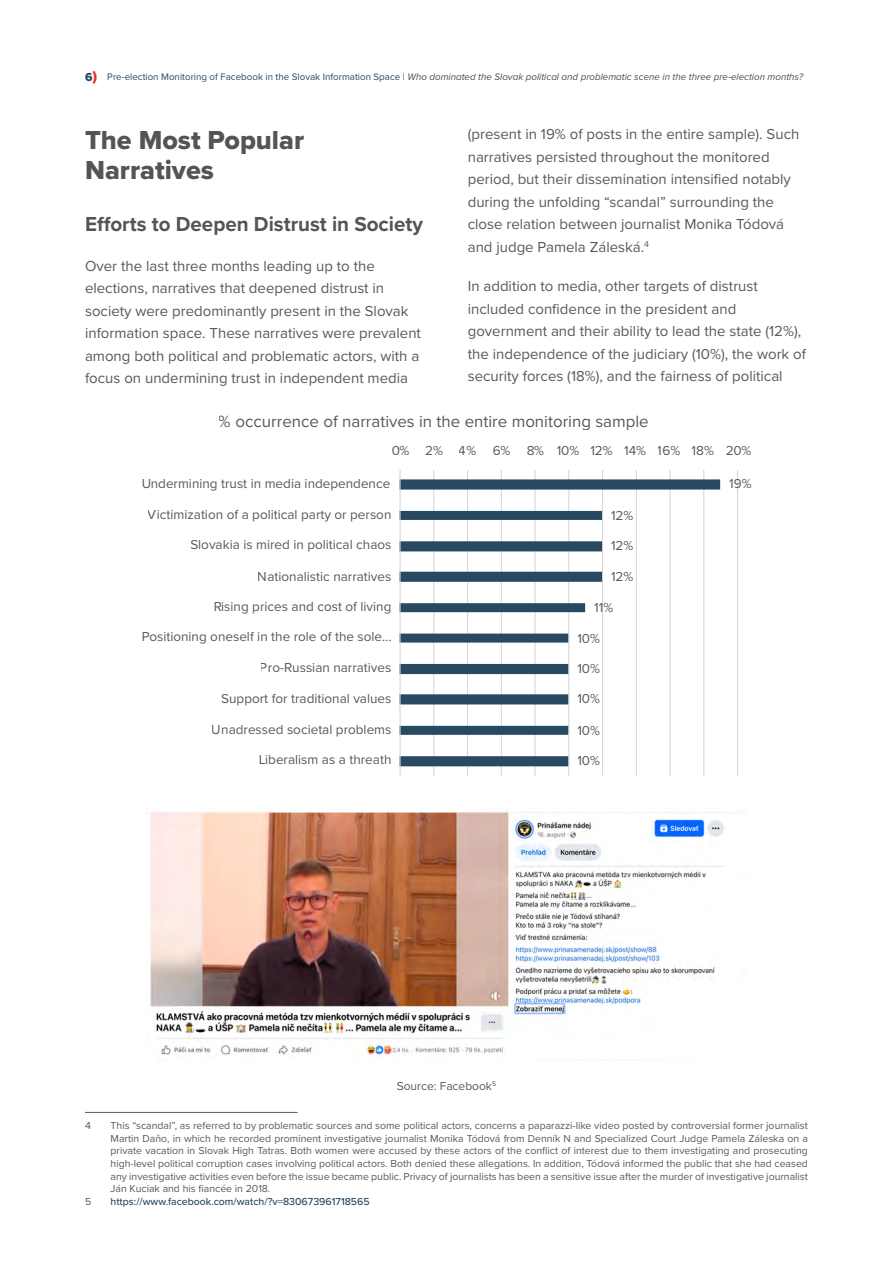
<style>
.page{position:relative;width:893px;height:1263px;background:#fff}
.page>*{position:absolute;margin:0;border:0;box-sizing:border-box;transform-origin:0 0}
.t1{font:27px/30px "Proxima Nova Extrabld";color:#545454}
.t2{font:700 21px "Proxima Nova";color:#545454}
.t3{font:16.95px "Proxima Nova";color:#58595b}
.t4{font:15px/22.5px "Proxima Nova";color:#58595b}
.t5{font:13.5px "Proxima Nova";color:#58595b}
.t6{font:12px "Proxima Nova";color:#58595b}
.t7{font:10.5px/12.6px "Proxima Nova";color:#58595b;text-align:justify}
.t8{font:500 10.5px "Proxima Nova";color:#284962}
.t9{font:italic 9.75px "Proxima Nova";color:#4d4d4f}
.s1{font-family:"Proxima Nova Extrabld";font-style:normal;font-size:12px;color:#284962}
.s2{font-family:"Proxima Nova Extrabld";font-style:normal;font-size:15px;color:#ee3124}
.s3{font-style:normal;color:#284962}
</style>
<div class="page">
<hr style="left:85px;top:1112px;width:213px;height:1px;background:#58595b">
<hr style="left:737px;top:470px;width:1px;height:306px;background:#d1d3d4">
<hr style="left:704px;top:470px;width:1px;height:306px;background:#d1d3d4">
<hr style="left:670px;top:470px;width:1px;height:306px;background:#d1d3d4">
<hr style="left:636px;top:470px;width:1px;height:306px;background:#d1d3d4">
<hr style="left:602px;top:470px;width:1px;height:306px;background:#d1d3d4">
<hr style="left:569px;top:470px;width:1px;height:306px;background:#d1d3d4">
<hr style="left:535px;top:470px;width:1px;height:306px;background:#d1d3d4">
<hr style="left:501px;top:470px;width:1px;height:306px;background:#d1d3d4">
<hr style="left:467px;top:470px;width:1px;height:306px;background:#d1d3d4">
<hr style="left:434px;top:470px;width:1px;height:306px;background:#d1d3d4">
<svg style="left:399px;top:479px;width:321px;height:287px"></svg>
<hr style="left:400px;top:470px;width:1px;height:306px;background:#d1d3d4">
<img style="left:147px;top:810px;width:594px;height:245px">
<p class="t9" style="left:85px;top:70px;width:720px"><span class="s1">6</span><span class="s2">)</span> <span class="s3">Pre-election Monitoring of Facebook in the Slovak Information Space |</span> Who dominated the Slovak political and problematic scene in the three pre-election months?</p>
<h1 class="t1" style="left:85px;top:124px;width:221px">The Most Popular<br>Narratives</h1>
<h2 class="t2" style="left:85px;top:209px;width:339px">Efforts to Deepen Distrust in Society</h2>
<p class="t4" style="left:85px;top:254px;width:337px">Over the last three months leading up to the elections, narratives that deepened distrust in society were predominantly present in the Slovak information space. These narratives were prevalent among both political and problematic actors, with a focus on undermining trust in independent media</p>
<p class="t4" style="left:468px;top:123px;width:333px">(present in 19% of posts in the entire sample). Such narratives persisted throughout the monitored period, but their dissemination intensified notably during the unfolding “scandal” surrounding the close relation between journalist Monika Tódová and judge Pamela Záleská.<sup>4</sup></p>
<p class="t4" style="left:468px;top:275px;width:340px">In addition to media, other targets of distrust included confidence in the president and government and their ability to lead the state (12%), the independence of the judiciary (10%), the work of security forces (18%), and the fairness of political</p>
<p class="t3" style="left:219px;top:408px;width:431px">% occurrence of narratives in the entire monitoring sample</p>
<p class="t5" style="left:391px;top:440px;width:362px">0% 2% 4% 6% 8% 10% 12% 14% 16% 18% 20%</p>
<p class="t5" style="left:141px;top:474px;width:250px">Undermining trust in media independence</p>
<p class="t5" style="left:148px;top:504px;width:245px">Victimization of a political party or person</p>
<p class="t5" style="left:190px;top:535px;width:203px">Slovakia is mired in political chaos</p>
<p class="t5" style="left:258px;top:566px;width:135px">Nationalistic narratives</p>
<p class="t5" style="left:213px;top:596px;width:180px">Rising prices and cost of living</p>
<p class="t5" style="left:142px;top:627px;width:251px">Positioning oneself in the role of the sole...</p>
<p class="t5" style="left:260px;top:657px;width:133px">Pro-Russian narratives</p>
<p class="t5" style="left:221px;top:689px;width:172px">Support for traditional values</p>
<p class="t5" style="left:212px;top:719px;width:181px">Unadressed societal problems</p>
<p class="t5" style="left:258px;top:749px;width:135px">Liberalism as a threath</p>
<p class="t5" style="left:611px;top:505px;width:24px">12%</p>
<p class="t5" style="left:611px;top:536px;width:24px">12%</p>
<p class="t5" style="left:611px;top:566px;width:24px">12%</p>
<p class="t5" style="left:594px;top:598px;width:21px">11%</p>
<p class="t5" style="left:577px;top:628px;width:24px">10%</p>
<p class="t5" style="left:577px;top:658px;width:24px">10%</p>
<p class="t5" style="left:577px;top:689px;width:24px">10%</p>
<p class="t5" style="left:577px;top:720px;width:24px">10%</p>
<p class="t5" style="left:577px;top:751px;width:24px">10%</p>
<p class="t5" style="left:729px;top:474px;width:24px">19%</p>
<p class="t6" style="left:397px;top:1076px;width:101px">Source: Facebook<sup>5</sup></p>
<p class="t7" style="left:85px;top:1119px;width:7px">4</p>
<p class="t7" style="left:111px;top:1119px;width:699px">This “scandal”, as referred to by problematic sources and some political actors, concerns a paparazzi-like video posted by controversial former journalist Martin Daňo, in which he recorded prominent investigative journalist Monika Tódová from Denník N and Specialized Court Judge Pamela Záleska on a private vacation in Slovak High Tatras. Both women were accused by these actors of the conflict of interest due to them investigating and prosecuting high-level political corruption cases involving political actors. Both denied these allegations. In addition, Tódová informed the public that she had ceased any investigative activities even before the issue became public. Privacy of journalists has been a sensitive issue after the murder of investigative journalist Ján Kuciak and his fiancée in 2018.</p>
<p class="t7" style="left:85px;top:1194px;width:8px">5</p>
<p class="t8" style="left:111px;top:1193px;width:261px">https://www.facebook.com/watch/?v=830673961718565</p>
</div>
